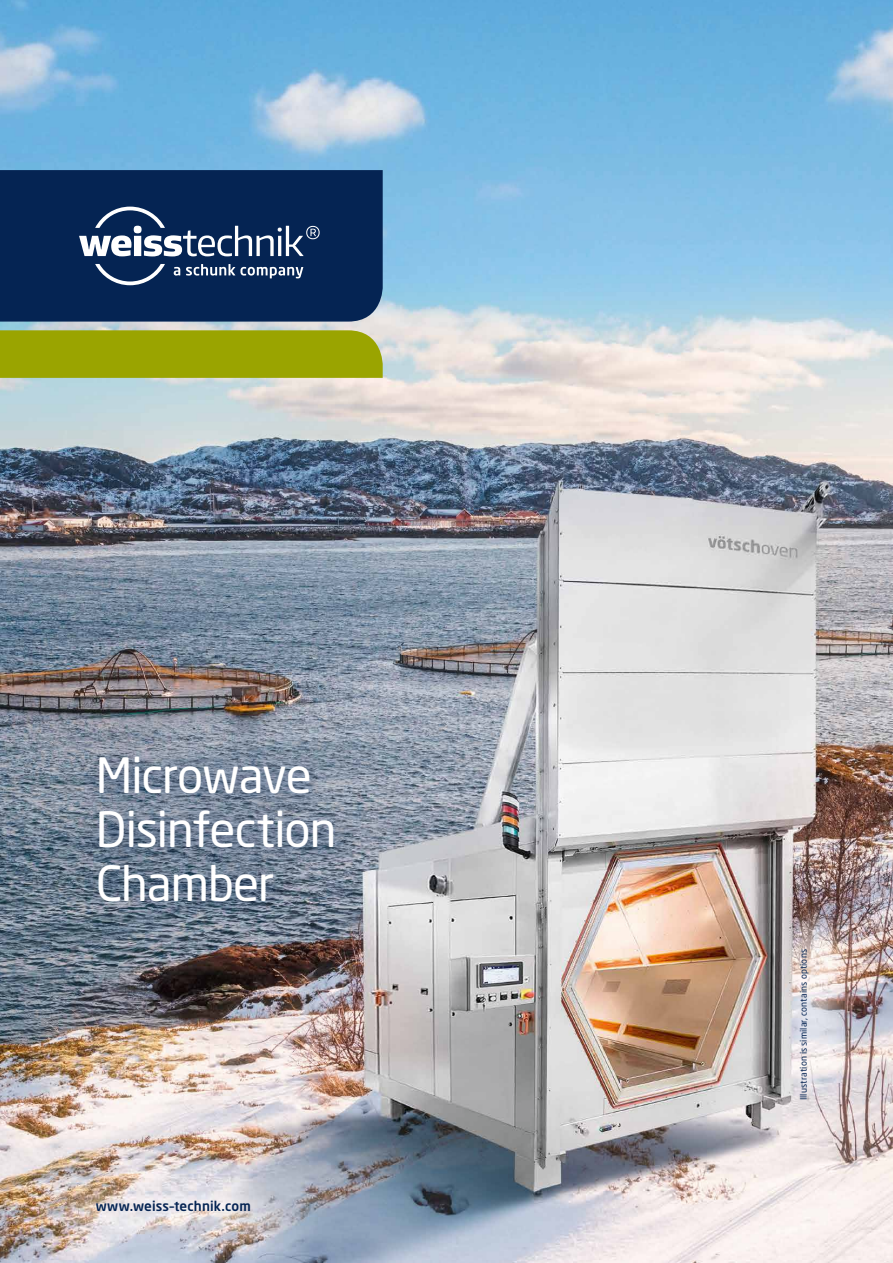
<style>
.page{position:relative;width:893px;height:1263px;background:#fff}
.page>*{position:absolute;margin:0;border:0;box-sizing:border-box;transform-origin:0 0}
.t1{font:48px/54px "Neo Sans W1 G";letter-spacing:-.025em;color:#fff}
.t2{font:500 13.5px "Neo Sans W1 G";letter-spacing:.01em;color:#052453}
.t3{font:9px "Neo Sans W1 G";letter-spacing:.01em;color:#052453}
</style>
<div class="page">
<img style="left:0;top:0;width:893px;height:1263px">
<div style="left:78px;top:738px;width:282px;height:190px;background:#052453;opacity:.75"></div>
<div style="left:0;top:330px;width:383px;height:48px;background:#9aa400"></div>
<div style="left:0;top:170px;width:383px;height:152px;background:#052453"></div>
<svg style="left:79px;top:207px;width:241px;height:78px"></svg>
<h1 class="t1" style="left:96px;top:748px;width:242px">Microwave<br>Disinfection<br>Chamber</h1>
<h2 class="t2" style="left:96px;top:1197px;width:157px">www.weiss–technik.com</h2>
<p class="t3" style="left:798px;top:1100px;width:153px;rotate:-90deg">Illustration is similar, contains options</p>
</div>
